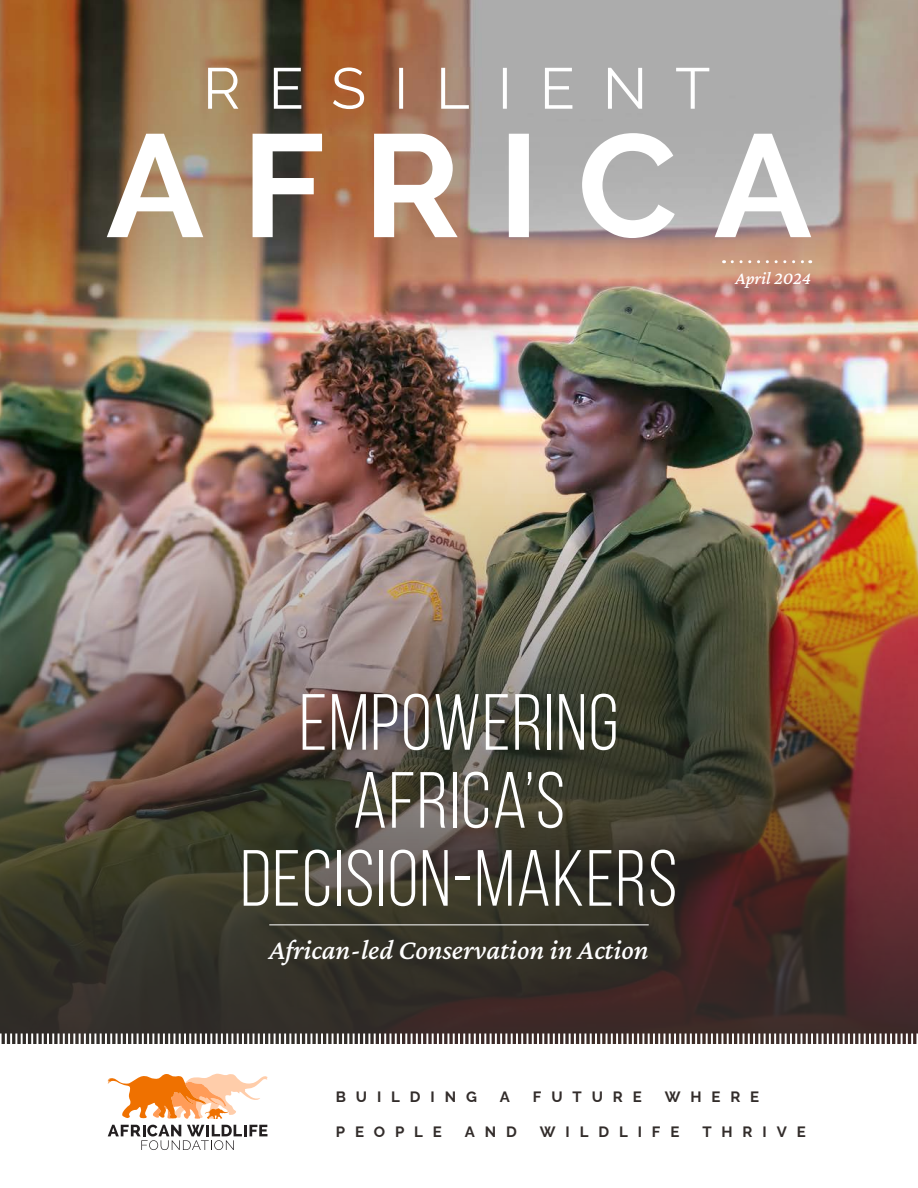
<style>
.page{position:relative;width:918px;height:1188px;background:#fff}
.page>*{position:absolute;margin:0;border:0;box-sizing:border-box;transform-origin:0 0}
.t1{font:79.5px/78px "Bebas Neue";letter-spacing:.02em;color:#fff;text-align:center}
.t2{font:italic 500 28.5px "Crimson Pro";color:#fff}
.t3{font:italic 500 18px "Crimson Pro";color:#fff}
.t4{font:700 15px "Raleway";letter-spacing:.66em;color:#322c2a}
</style>
<div class="page">
<img style="left:0;top:0;width:918px;height:356px">
<img style="left:0;top:356px;width:918px;height:678px">
<hr style="left:269px;top:924px;width:380px;height:1px;background:#fff">
<svg style="left:732px;top:260px;width:79px;height:3px"></svg>
<svg style="left:107px;top:133px;width:704px;height:105px"></svg>
<svg style="left:208px;top:68px;width:501px;height:41px;background:#ad988a"></svg>
<svg style="left:108px;top:1125px;width:159px;height:25px"></svg>
<svg style="left:107px;top:1074px;width:161px;height:45px"></svg>
<svg style="left:1px;top:1034px;width:916px;height:10px"></svg>
<p class="t3" style="left:736px;top:266px;width:77px">April 2024</p>
<p class="t1" style="left:241px;top:683px;width:438px">EMPOWERING<br>AFRICA’S<br>DECISION-MAKERS</p>
<p class="t2" style="left:269px;top:931px;width:381px">African-led Conservation in Action</p>
<p class="t4" style="left:336px;top:1085px;width:143px">BUILDING</p>
<p class="t4" style="left:500px;top:1085px;width:12px">A</p>
<p class="t4" style="left:533px;top:1085px;width:110px">FUTURE</p>
<p class="t4" style="left:665px;top:1085px;width:96px">WHERE</p>
<p class="t4" style="left:336px;top:1120px;width:108px">PEOPLE</p>
<p class="t4" style="left:465px;top:1120px;width:54px">AND</p>
<p class="t4" style="left:540px;top:1120px;width:141px">WILDLIFE</p>
<p class="t4" style="left:702px;top:1120px;width:105px">THRIVE</p>
</div>
